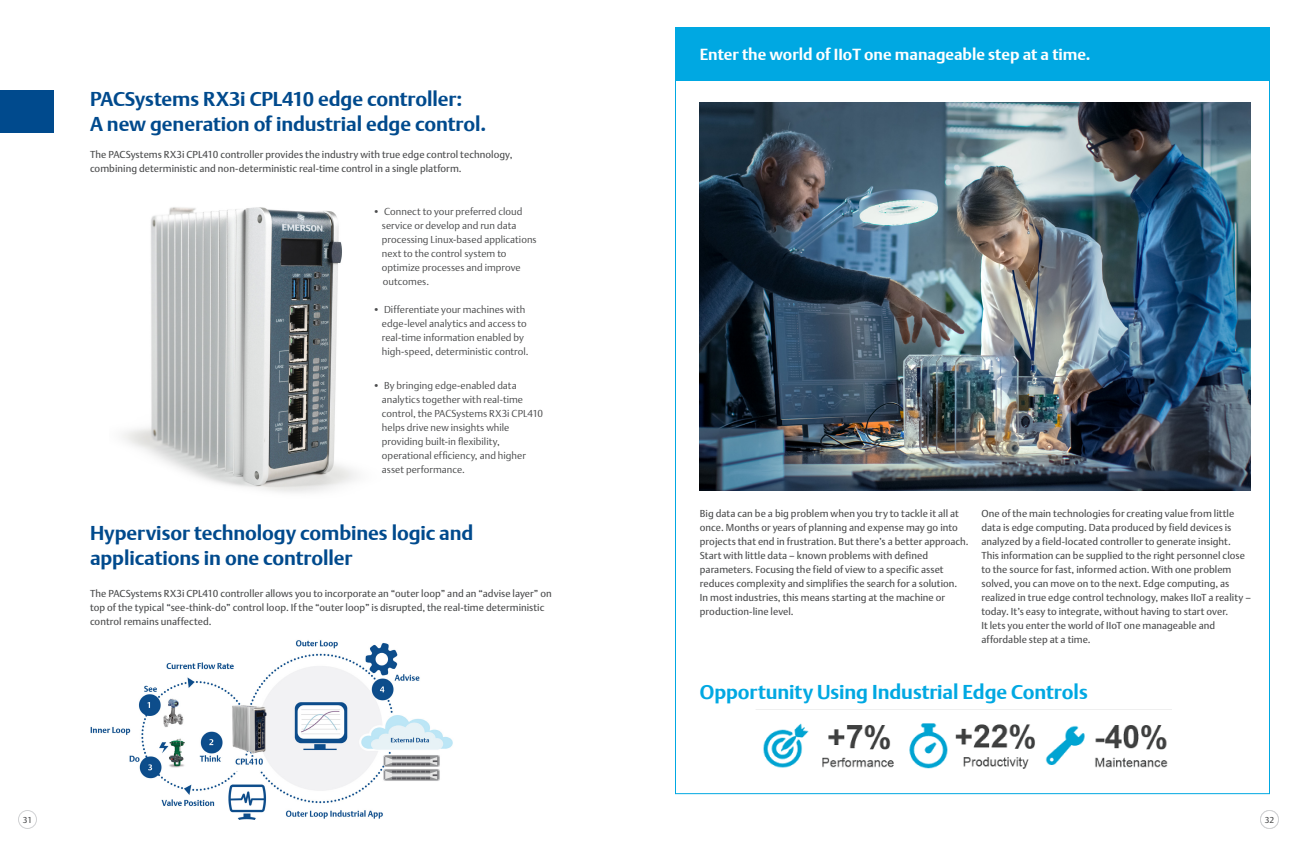
<style>
.page{position:relative;width:1296px;height:864px;background:#fff}
.page>*{position:absolute;margin:0;border:0;box-sizing:border-box;transform-origin:0 0}
.t1{font:700 20px/25px "DTL Argo T";letter-spacing:-.005em;color:#004a8d}
.t2{font:700 20px "DTL Argo T";letter-spacing:-.005em;color:#00a8e2}
.t3{font:700 16px "DTL Argo T";color:#fff}
.t4{font:10px/14px "DTL Argo T";letter-spacing:.005em;color:#4b4c4d}
.t5{font:300 10px/14px "DTL Argo T";letter-spacing:.005em;color:#4b4c4d}
.SMALLEST{font:8.5px "DTL Argo T";color:#4b4c4d}
</style>
<div class="page">
<div style="left:18px;top:810px;width:19px;height:19px;border:1px solid #d1d2d4;border-radius:50%"></div>
<div style="left:0;top:90px;width:54px;height:42px;background:#004a8d"></div>
<div style="left:1260px;top:810px;width:19px;height:19px;border:1px solid #d1d2d4;border-radius:50%"></div>
<div style="left:675px;top:27px;width:594px;height:54px;background:#00a8e2"></div>
<img style="left:90px;top:640px;width:363px;height:180px">
<img style="left:700px;top:103px;width:551px;height:387px">
<img style="left:122px;top:207px;width:235px;height:286px">
<img style="left:756px;top:709px;width:415px;height:60px">
<p class="t1" style="left:90px;top:87px;width:398px">PACSystems RX3i CPL410 edge controller:<br>A new generation of industrial edge control.</p>
<p class="t4" style="left:90px;top:148px;width:424px">The PACSystems RX3i CPL410 controller provides the industry with true edge control technology, combining deterministic and non-deterministic real-time control in a single platform.</p>
<p class="t5" style="left:382px;top:204px;width:156px;text-indent:-9px">• Connect to your preferred cloud service or develop and run data processing Linux-based applications next to the control system to optimize processes and improve outcomes.</p>
<p class="t5" style="left:382px;top:302px;width:148px;text-indent:-9px">• Differentiate your machines with edge-level analytics and access to real-time information enabled by high-speed, deterministic control.</p>
<p class="t5" style="left:382px;top:378px;width:163px;text-indent:-9px">• By bringing edge-enabled data analytics together with real-time control, the PACSystems RX3i CPL410 helps drive new insights while providing built-in flexibility, operational efficiency, and higher asset performance.</p>
<p class="t1" style="left:90px;top:520px;width:385px">Hypervisor technology combines logic and applications in one controller</p>
<p class="t4" style="left:90px;top:587px;width:463px">The PACSystems RX3i CPL410 controller allows you to incorporate an “outer loop” and an “advise layer” on top of the typical “see-think-do” control loop. If the “outer loop” is disrupted, the real-time deterministic control remains unaffected.</p>
<p class="SMALLEST" style="left:23px;top:815px;width:11px">31</p>
<p class="t3" style="left:700px;top:45px;width:392px">Enter the world of IIoT one manageable step at a time.</p>
<p class="t4" style="left:700px;top:506px;width:270px">Big data can be a big problem when you try to tackle it all at once. Months or years of planning and expense may go into projects that end in frustration. But there’s a better approach.<br>Start with little data – known problems with defined parameters. Focusing the field of view to a specific asset reduces complexity and simplifies the search for a solution.<br>In most industries, this means starting at the machine or production-line level.</p>
<p class="t4" style="left:981px;top:506px;width:271px">One of the main technologies for creating value from little data is edge computing. Data produced by field devices is analyzed by a field-located controller to generate insight.<br>This information can be supplied to the right personnel close to the source for fast, informed action. With one problem solved, you can move on to the next. Edge computing, as realized in true edge control technology, makes IIoT a reality – today. It’s easy to integrate, without having to start over.<br>It lets you enter the world of IIoT one manageable and affordable step at a time.</p>
<p class="t2" style="left:700px;top:680px;width:389px">Opportunity Using Industrial Edge Controls</p>
<p class="SMALLEST" style="left:1265px;top:815px;width:11px">32</p>
</div>
